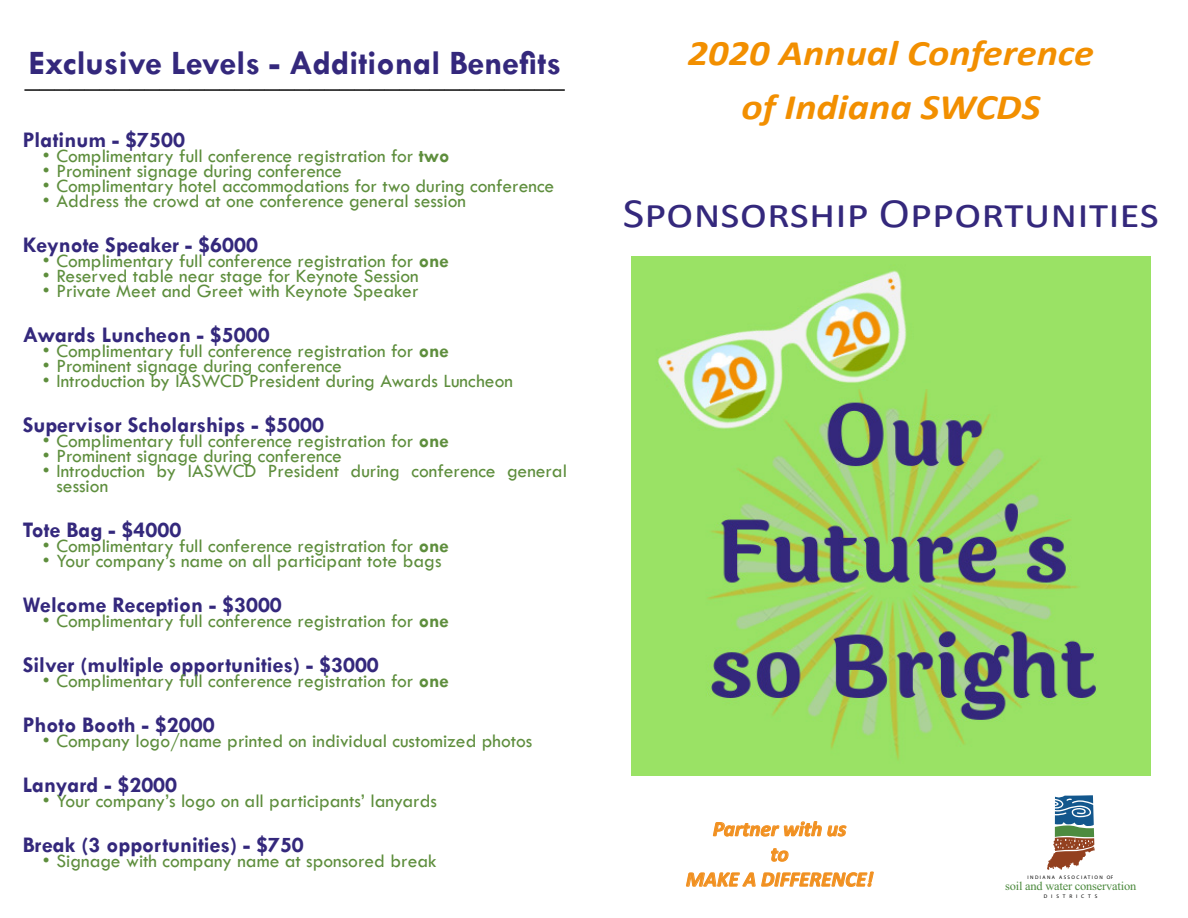
<style>
.page{position:relative;width:1188px;height:918px;background:#fff}
.page>*{position:absolute;margin:0;border:0;box-sizing:border-box;transform-origin:0 0}
.t1{font:42px "Calibri";color:#34287c;scale:1.12 1}
.t2{font:italic 700 36px "Calibri";color:#f28f00;scale:1.12 1}
.t3{font:700 34.5px "Tw Cen";color:#34287c}
.t4{font:30px "Tw Cen";color:#000}
.t5{font:700 22.5px "Tw Cen";color:#34287c}
.t6{font:italic 700 21px "Calibri";color:#f19020}
.t7{font:19.5px/15px "Tw Cen";color:#5e8e3d}
.t8{font:12.15px "Times New Roman";letter-spacing:-.015em;color:#4d8b3f}
.t9{font:300 5.25px "Gill Sans";letter-spacing:.715em;color:#000}
.t10{font:300 5.1px "Gill Sans";letter-spacing:.275em;color:#000}
.s1{font-weight:700}
</style>
<div class="page">
<svg style="left:1047px;top:795px;width:48px;height:75px"></svg>
<svg style="left:713px;top:821px;width:134px;height:16px"></svg>
<svg style="left:771px;top:848px;width:18px;height:14px"></svg>
<svg style="left:686px;top:871px;width:188px;height:16px"></svg>
<img style="left:631px;top:256px;width:520px;height:520px">
<p class="t3" style="left:29px;top:42px;width:534px">Exclusive Levels - Additional Benefits</p>
<p class="t4" style="left:25px;top:60px;width:541px">____________________________________</p>
<p class="t5" style="left:23px;top:127px;width:164px">Platinum - $7500</p>
<p class="t7" style="left:43px;top:149px;width:408px">• Complimentary full conference registration for <span class="s1">two</span></p>
<p class="t7" style="left:43px;top:164px;width:301px">• Prominent signage during conference</p>
<p class="t7" style="left:43px;top:179px;width:513px">• Complimentary hotel accommodations for two during conference</p>
<p class="t7" style="left:43px;top:194px;width:425px">• Address the crowd at one conference general session</p>
<p class="t5" style="left:23px;top:232px;width:237px">Keynote Speaker - $6000</p>
<p class="t7" style="left:43px;top:254px;width:407px">• Complimentary full conference registration for <span class="s1">one</span></p>
<p class="t7" style="left:43px;top:269px;width:377px">• Reserved table near stage for Keynote Session</p>
<p class="t7" style="left:43px;top:284px;width:377px">• Private Meet and Greet with Keynote Speaker</p>
<p class="t5" style="left:23px;top:322px;width:249px">Awards Luncheon - $5000</p>
<p class="t7" style="left:43px;top:344px;width:407px">• Complimentary full conference registration for <span class="s1">one</span></p>
<p class="t7" style="left:43px;top:359px;width:301px">• Prominent signage during conference</p>
<p class="t7" style="left:43px;top:374px;width:472px">• Introduction by IASWCD President during Awards Luncheon</p>
<p class="t5" style="left:23px;top:412px;width:303px">Supervisor Scholarships - $5000</p>
<p class="t7" style="left:43px;top:434px;width:407px">• Complimentary full conference registration for <span class="s1">one</span></p>
<p class="t7" style="left:43px;top:449px;width:301px">• Prominent signage during conference</p>
<p class="t7" style="left:56px;top:464px;width:512px;text-indent:-13px">• Introduction by IASWCD President during conference general session</p>
<p class="t5" style="left:23px;top:517px;width:160px">Tote Bag - $4000</p>
<p class="t7" style="left:43px;top:539px;width:407px">• Complimentary full conference registration for <span class="s1">one</span></p>
<p class="t7" style="left:43px;top:554px;width:400px">• Your company’s name on all participant tote bags</p>
<p class="t5" style="left:23px;top:592px;width:261px">Welcome Reception - $3000</p>
<p class="t7" style="left:43px;top:614px;width:407px">• Complimentary full conference registration for <span class="s1">one</span></p>
<p class="t5" style="left:23px;top:652px;width:358px">Silver (multiple opportunities) - $3000</p>
<p class="t7" style="left:43px;top:674px;width:407px">• Complimentary full conference registration for <span class="s1">one</span></p>
<p class="t5" style="left:23px;top:712px;width:193px">Photo Booth - $2000</p>
<p class="t7" style="left:43px;top:734px;width:491px">• Company logo/name printed on individual customized photos</p>
<p class="t5" style="left:23px;top:772px;width:156px">Lanyard - $2000</p>
<p class="t7" style="left:43px;top:794px;width:396px">• Your company’s logo on all participants’ lanyards</p>
<p class="t5" style="left:23px;top:832px;width:283px">Break (3 opportunities) - $750</p>
<p class="t7" style="left:43px;top:854px;width:395px">• Signage with company name at sponsored break</p>
<p class="t2" style="left:688px;top:28px;width:364px">2020 Annual Conference</p>
<p class="t2" style="left:742px;top:82px;width:268px">of Indiana SWCDS</p>
<p class="t1" style="left:623px;top:184px;width:480px">Sponsorship Opportunities</p>
<p class="t6" style="left:713px;top:814px;width:135px">Partner with us</p>
<p class="t6" style="left:771px;top:839px;width:20px">to</p>
<p class="t6" style="left:686px;top:864px;width:189px">MAKE A DIFFERENCE!</p>
<p class="t10" style="left:1028px;top:875px;width:87px">INDIANA ASSOCIATION OF</p>
<p class="t8" style="left:1005px;top:878px;width:133px">soil and water conservation</p>
<p class="t9" style="left:1044px;top:893px;width:55px">DISTRICTS</p>
</div>
